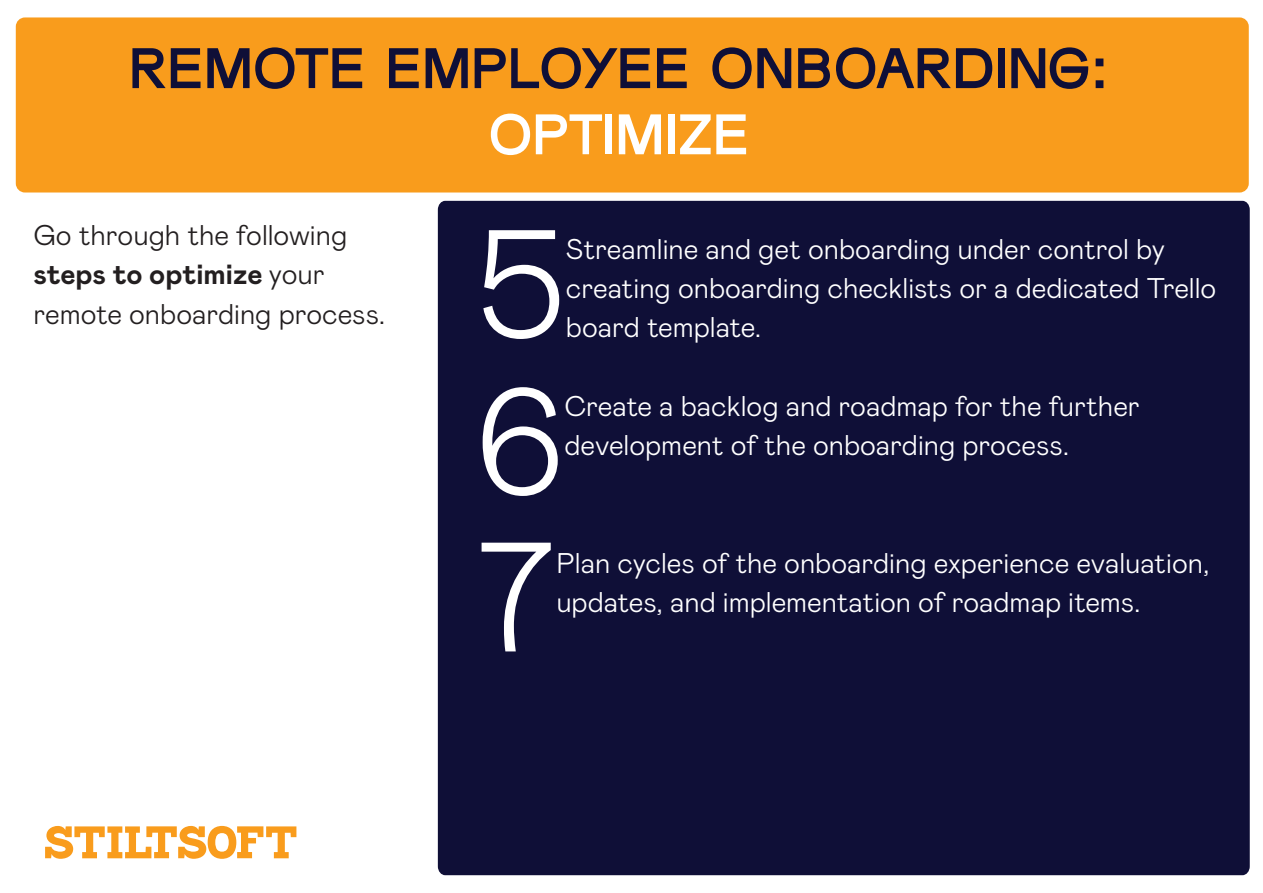
<style>
.page{position:relative;width:1263px;height:893px;background:#fff}
.page>*{position:absolute;margin:0;border:0;box-sizing:border-box;transform-origin:0 0}
.t1{font:300 155.4px "Mabry Pro";color:#fff}
.t2{font:300 153.15px "Mabry Pro";color:#fff}
.t3{font:300 151.05px "Mabry Pro";color:#fff}
.t4{font:700 57px/66.2px "Form";color:#0f0f37;text-align:center}
.t5{font:300 28.5px/39.3px "Mabry Pro";color:#fff}
.t6{font:300 28.5px/39.3px "Mabry Pro";color:#231f20}
.s1{font-family:"Arial"}
.s2{color:#fff}
.s3{font-weight:700}
</style>
<div class="page">
<div style="left:16px;top:17px;width:1233px;height:175px;background:#f99c1c;border-radius:9px"></div>
<div style="left:438px;top:201px;width:812px;height:674px;background:#0f0f37"></div>
<svg style="left:45px;top:826px;width:251px;height:33px"></svg>
<h3 class="t4" style="left:129px;top:36px;width:981px">REMOTE EMPLOYEE ONBOARDING<span class="s1">:<br></span><span class="s2">OPTIMIZE</span></h3>
<p class="t6" style="left:34px;top:217px;width:353px">Go through the following <span class="s3">steps to optimize</span> your remote onboarding process.</p>
<h2 class="t2" style="left:476px;top:216px;width:91px">5</h2>
<p class="t5" style="left:566px;top:231px;width:600px">Streamline and get onboarding under control by</p>
<p class="t5" style="left:566px;top:270px;width:652px">creating onboarding checklists or a dedicated Trello board template.</p>
<h3 class="t3" style="left:476px;top:375px;width:90px">6</h3>
<p class="t5" style="left:564px;top:388px;width:577px">Create a backlog and roadmap for the further</p>
<p class="t5" style="left:564px;top:427px;width:506px">development of the onboarding process.</p>
<h1 class="t1" style="left:476px;top:528px;width:82px">7</h1>
<p class="t5" style="left:556px;top:545px;width:655px">Plan cycles of the onboarding experience evaluation,</p>
<p class="t5" style="left:556px;top:584px;width:586px">updates, and implementation of roadmap items.</p>
</div>
